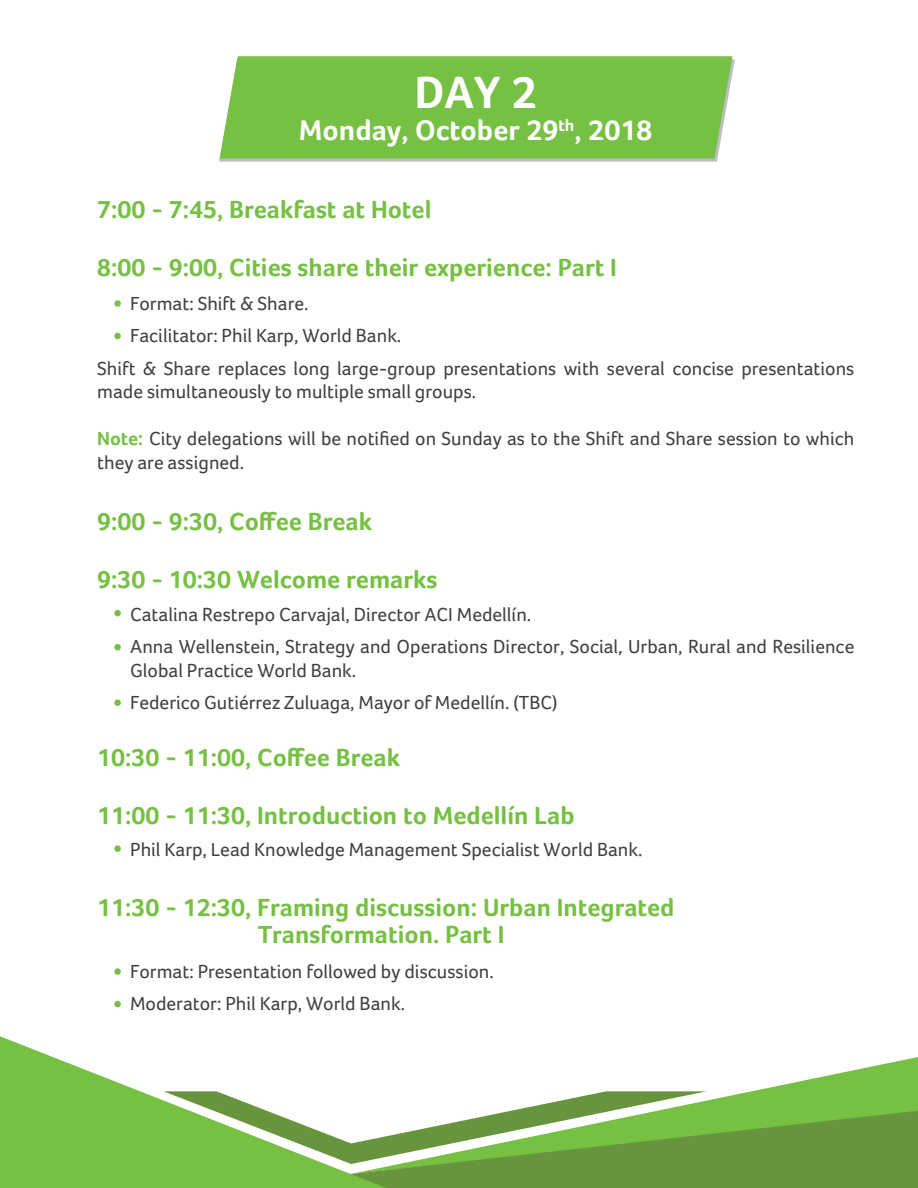
<style>
.page{position:relative;width:918px;height:1188px;background:#fff}
.page>*{position:absolute;margin:0;border:0;box-sizing:border-box;transform-origin:0 0}
.t1{font:700 46.5px "Foco";color:#fff}
.t2{font:700 29.25px "Foco";color:#fff}
.t3{font:700 25.5px/27.2px "Foco";color:#76c043;text-align:center}
.t4{font:19.5px/32.4px "Foco";color:#3f3f40}
.s1{font-weight:700;color:#76c043}
</style>
<div class="page">
<svg style="left:707px;top:1057px;width:211px;height:54px;fill:#76c043"></svg>
<svg style="left:386px;top:1111px;width:532px;height:77px;background:#69983e"></svg>
<svg style="left:386px;top:1091px;width:321px;height:73px"></svg>
<svg style="left:0;top:1036px;width:386px;height:152px;fill:#76c043"></svg>
<svg style="left:219px;top:59px;width:516px;height:103px;fill:#bdbec1"></svg>
<div style="left:220px;top:56px;width:512px;height:103px;background:#76c043"></div>
<div style="left:114px;top:300px;width:7px;height:7px;background:#76c043;border-radius:50%"></div>
<div style="left:114px;top:333px;width:7px;height:6px;background:#76c043;border-radius:50%"></div>
<div style="left:114px;top:610px;width:7px;height:6px;background:#76c043;border-radius:50%"></div>
<div style="left:114px;top:644px;width:7px;height:6px;background:#76c043;border-radius:50%"></div>
<div style="left:114px;top:699px;width:7px;height:7px;background:#76c043;border-radius:50%"></div>
<div style="left:114px;top:845px;width:7px;height:7px;background:#76c043;border-radius:50%"></div>
<div style="left:114px;top:968px;width:7px;height:7px;background:#76c043;border-radius:50%"></div>
<div style="left:114px;top:1001px;width:7px;height:6px;background:#76c043;border-radius:50%"></div>
<h1 class="t1" style="left:415px;top:65px;width:124px">DAY 2</h1>
<h2 class="t2" style="left:299px;top:113px;width:355px">Monday, October 29<sup>th</sup>, 2018</h2>
<h3 class="t3" style="left:97px;top:195px;width:336px">7:00 - 7:45, Breakfast at Hotel</h3>
<h3 class="t3" style="left:97px;top:253px;width:521px">8:00 - 9:00, Cities share their experience: Part I</h3>
<p class="t4" style="left:130px;top:287px;width:180px">Format: Shift &amp; Share.</p>
<p class="t4" style="left:130px;top:319px;width:273px">Facilitator: Phil Karp, World Bank.</p>
<p class="t4" style="left:97px;top:352px;width:759px">Shift &amp; Share replaces long large-group presentations with several concise presentations</p>
<p class="t4" style="left:97px;top:375px;width:381px">made simultaneously to multiple small groups.</p>
<p class="t4" style="left:97px;top:427px;width:759px;line-height:23.4px"><span class="s1">Note:</span> City delegations will be notified on Sunday as to the Shift and Share session to which they are assigned.</p>
<h3 class="t3" style="left:97px;top:508px;width:276px">9:00 - 9:30, Coffee Break</h3>
<h3 class="t3" style="left:97px;top:566px;width:342px">9:30 - 10:30 Welcome remarks</h3>
<p class="t4" style="left:130px;top:598px;width:726px">Catalina Restrepo Carvajal, Director ACI Medellín.<br>Anna Wellenstein, Strategy and Operations Director, Social, Urban, Rural and Resilience</p>
<p class="t4" style="left:130px;top:654px;width:429px">Global Practice World Bank.<br>Federico Gutiérrez Zuluaga, Mayor of Medellín. (TBC)</p>
<h3 class="t3" style="left:97px;top:743px;width:304px">10:30 - 11:00, Coffee Break</h3>
<h3 class="t3" style="left:97px;top:801px;width:479px">11:00 - 11:30, Introduction to Medellín Lab</h3>
<p class="t4" style="left:130px;top:833px;width:514px">Phil Karp, Lead Knowledge Management Specialist World Bank.</p>
<h3 class="t3" style="left:97px;top:893px;width:579px">11:30 - 12:30, Framing discussion: Urban Integrated<br>Transformation. Part I</h3>
<p class="t4" style="left:130px;top:955px;width:365px">Format: Presentation followed by discussion.<br>Moderator: Phil Karp, World Bank.</p>
</div>
